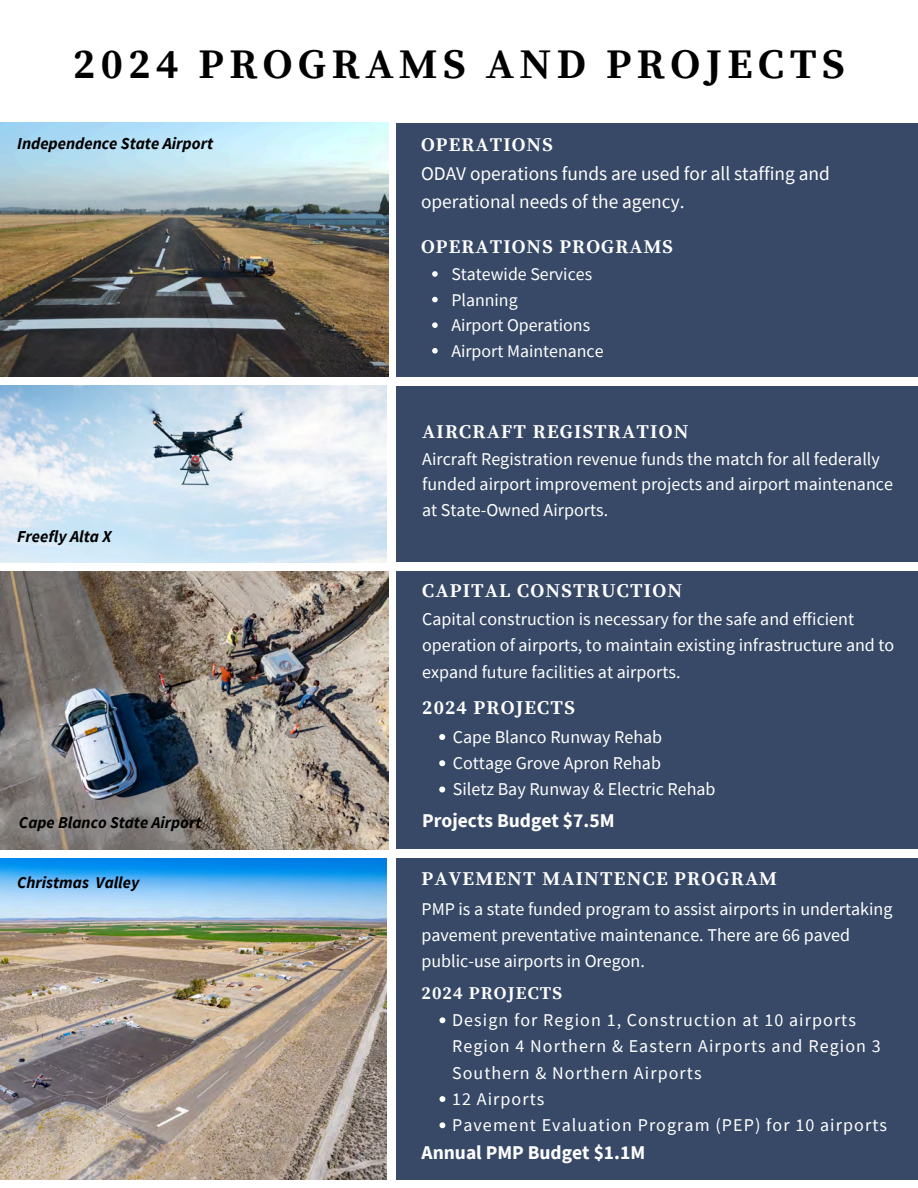
<style>
.page{position:relative;width:918px;height:1188px;background:#fff}
.page>*{position:absolute;margin:0;border:0;box-sizing:border-box;transform-origin:0 0}
.t1{font:700 42px "Source Serif Pro";letter-spacing:.13em;color:#000}
.t2{font:700 19.5px "Source Serif Pro";letter-spacing:.06em;color:#fff}
.t3{font:700 19.5px "Source Sans Pro";color:#fff}
.t4{font:19.35px/28.3px "Source Sans Pro";color:#fff}
.t5{font:700 19.35px "Source Serif Pro";letter-spacing:.06em;color:#fff}
.t6{font:18px/26.2px "Source Sans Pro";color:#fff}
.t7{font:18px/26.2px "Source Sans Pro";letter-spacing:.06em;color:#fff}
.t8{font:700 18px "Source Serif Pro";letter-spacing:.06em;color:#fff}
.t9{font:17.85px "Source Sans Pro";color:#fff}
.t10{font:italic 700 16.65px "Source Sans Pro";color:#000}
.t11{font:italic 700 16.5px "Source Sans Pro";color:#000}
.s1{font-family:"Source Serif Pro";font-weight:700}
</style>
<div class="page">
<img style="left:0;top:123px;width:388px;height:253px">
<img style="left:0;top:572px;width:388px;height:278px">
<div style="left:396px;top:123px;width:522px;height:253px;background:#374967"></div>
<div style="left:396px;top:571px;width:522px;height:278px;background:#374967"></div>
<div style="left:396px;top:386px;width:522px;height:176px;background:#374967"></div>
<img style="left:0;top:858px;width:387px;height:321px">
<svg style="left:439px;top:734px;width:6px;height:6px"></svg>
<svg style="left:439px;top:760px;width:6px;height:6px"></svg>
<svg style="left:439px;top:787px;width:6px;height:6px"></svg>
<div style="left:396px;top:858px;width:522px;height:322px;background:#374967"></div>
<img style="left:0;top:386px;width:387px;height:176px">
<svg style="left:432px;top:271px;width:6px;height:6px"></svg>
<svg style="left:432px;top:297px;width:6px;height:5px"></svg>
<svg style="left:432px;top:322px;width:6px;height:6px"></svg>
<svg style="left:432px;top:348px;width:6px;height:6px"></svg>
<svg style="left:440px;top:1017px;width:5px;height:6px"></svg>
<svg style="left:440px;top:1096px;width:5px;height:6px"></svg>
<svg style="left:440px;top:1122px;width:5px;height:6px"></svg>
<p class="t1" style="left:73px;top:39px;width:773px">2024 PROGRAMS AND PROJECTS</p>
<p class="t10" style="left:17px;top:132px;width:198px">Independence State Airport</p>
<h2 class="t10" style="left:17px;top:526px;width:96px">Freefly Alta X</h2>
<p class="t11" style="left:19px;top:812px;width:184px">Cape Blanco State Airport</p>
<h4 class="t4" style="left:421px;top:130px;width:410px"><span class="s1">OPERATIONS<br></span>ODAV operations funds are used for all staffing and operational needs of the agency.</h4>
<h2 class="t5" style="left:421px;top:236px;width:253px">OPERATIONS PROGRAMS</h2>
<p class="t9" style="left:451px;top:263px;width:142px">Statewide Services</p>
<p class="t9" style="left:451px;top:288px;width:68px">Planning</p>
<p class="t9" style="left:451px;top:314px;width:140px">Airport Operations</p>
<p class="t9" style="left:451px;top:339px;width:154px">Airport Maintenance</p>
<p class="t2" style="left:422px;top:420px;width:268px">AIRCRAFT REGISTRATION</p>
<h4 class="t6" style="left:422px;top:445px;width:472px;line-height:25.8px">Aircraft Registration revenue funds the match for all federally funded airport improvement projects and airport maintenance at State-Owned Airports.</h4>
<h1 class="t2" style="left:422px;top:579px;width:261px">CAPITAL CONSTRUCTION</h1>
<h1 class="t6" style="left:422px;top:605px;width:474px">Capital construction is necessary for the safe and efficient operation of airports, to maintain existing infrastructure and to expand future facilities at airports.</h1>
<p class="t2" style="left:422px;top:697px;width:154px">2024 PROJECTS</p>
<p class="t6" style="left:453px;top:723px;width:211px">Cape Blanco Runway Rehab</p>
<p class="t6" style="left:453px;top:749px;width:210px">Cottage Grove Apron Rehab</p>
<p class="t6" style="left:453px;top:776px;width:264px">Siletz Bay Runway &amp; Electric Rehab</p>
<p class="t3" style="left:422px;top:808px;width:194px">Projects Budget $7.5M</p>
<h4 class="t11" style="left:17px;top:872px;width:124px">Christmas Valley</h4>
<h2 class="t2" style="left:422px;top:867px;width:357px">PAVEMENT MAINTENCE PROGRAM</h2>
<p class="t6" style="left:422px;top:895px;width:473px">PMP is a state funded program to assist airports in undertaking pavement preventative maintenance. There are 66 paved public-use airports in Oregon.</p>
<p class="t8" style="left:422px;top:982px;width:142px">2024 PROJECTS</p>
<p class="t7" style="left:452px;top:1007px;width:430px">Design for Region 1, Construction at 10 airports<br>Region 4 Northern &amp; Eastern Airports and Region 3<br>Southern &amp; Northern Airports</p>
<h3 class="t7" style="left:452px;top:1085px;width:94px">12 Airports</h3>
<h2 class="t7" style="left:452px;top:1112px;width:436px">Pavement Evaluation Program (PEP) for 10 airports</h2>
<h4 class="t3" style="left:422px;top:1140px;width:225px">Annual PMP Budget $1.1M</h4>
</div>
